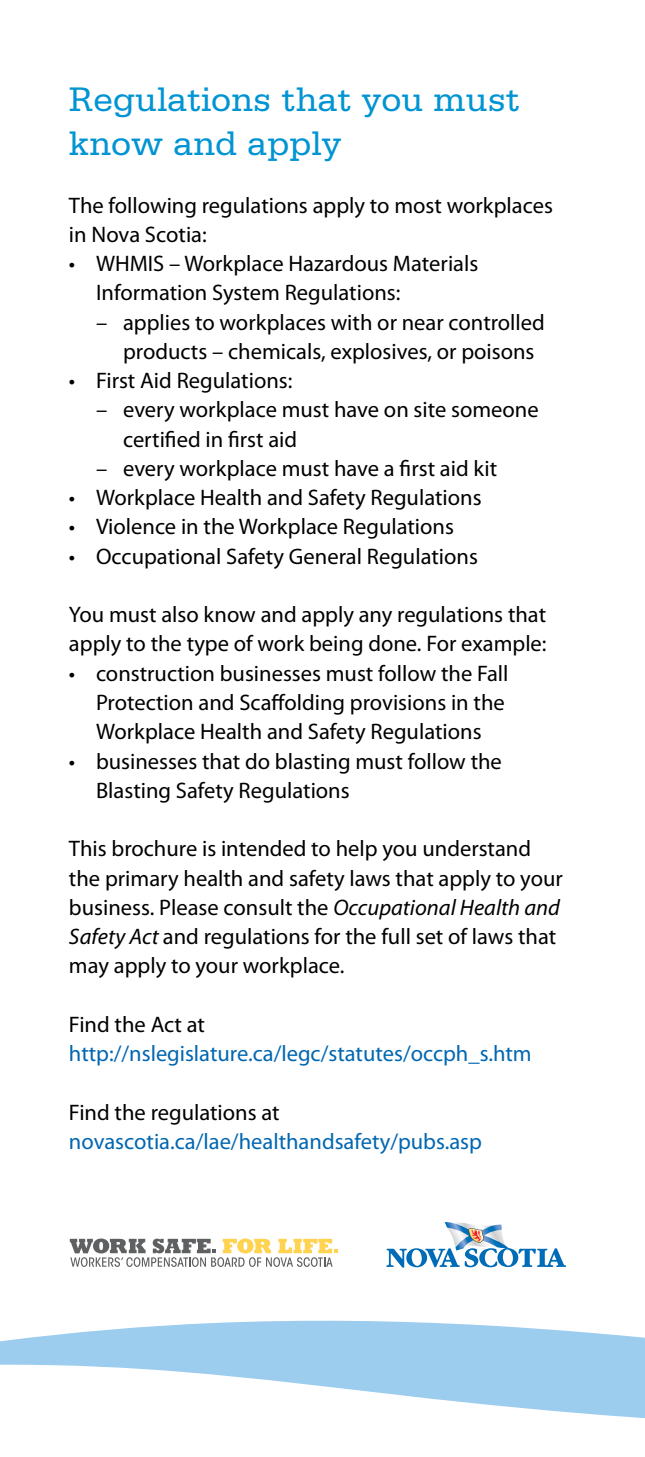
<style>
.page{position:relative;width:645px;height:1457px;background:#fff}
.page>*{position:absolute;margin:0;border:0;box-sizing:border-box;transform-origin:0 0}
.t1{font:36px/43.2px "Serifa Std";color:#0194d3}
.t2{font:22.5px/29.2px "Myriad Pro";color:#000}
.t3{font:22.5px "Myriad Pro";color:#0067b1}
.s1{font-style:italic}
</style>
<div class="page">
<svg style="left:386px;top:1222px;width:179px;height:45px"></svg>
<svg style="left:70px;top:1238px;width:267px;height:29px"></svg>
<svg style="left:0;top:1320px;width:644px;height:98px;fill:#9cccee"></svg>
<h1 class="t1" style="left:69px;top:78px;width:452px">Regulations that you must know and apply</h1>
<p class="t2" style="left:69px;top:190px;width:485px">The following regulations apply to most workplaces in Nova Scotia:</p>
<p class="t2" style="left:96px;top:249px;width:383px;text-indent:-27px">• WHMIS – Workplace Hazardous Materials<br>Information System Regulations:</p>
<p class="t2" style="left:123px;top:307px;width:423px;text-indent:-27px">– applies to workplaces with or near controlled products – chemicals, explosives, or poisons</p>
<p class="t2" style="left:69px;top:366px;width:225px">• First Aid Regulations:</p>
<p class="t2" style="left:123px;top:395px;width:417px;text-indent:-27px">– every workplace must have on site someone certified in first aid</p>
<p class="t2" style="left:96px;top:453px;width:402px">– every workplace must have a first aid kit</p>
<p class="t2" style="left:69px;top:483px;width:414px">• Workplace Health and Safety Regulations</p>
<p class="t2" style="left:69px;top:512px;width:386px">• Violence in the Workplace Regulations</p>
<p class="t2" style="left:69px;top:541px;width:410px">• Occupational Safety General Regulations</p>
<p class="t2" style="left:69px;top:600px;width:478px">You must also know and apply any regulations that apply to the type of work being done. For example:</p>
<p class="t2" style="left:96px;top:658px;width:413px;text-indent:-27px">• construction businesses must follow the Fall<br>Protection and Scaffolding provisions in the<br>Workplace Health and Safety Regulations</p>
<p class="t2" style="left:96px;top:746px;width:407px;text-indent:-27px">• businesses that do blasting must follow the<br>Blasting Safety Regulations</p>
<p class="t2" style="left:69px;top:834px;width:495px">This brochure is intended to help you understand the primary health and safety laws that apply to your business. Please consult the <span class="s1">Occupational Health and Safety Act</span> and regulations for the full set of laws that may apply to your workplace.</p>
<p class="t2" style="left:69px;top:1009px;width:137px">Find the Act at</p>
<p class="t3" style="left:69px;top:1039px;width:464px">http://nslegislature.ca/legc/statutes/occph_s.htm</p>
<p class="t2" style="left:69px;top:1097px;width:212px">Find the regulations at</p>
<p class="t3" style="left:69px;top:1127px;width:414px">novascotia.ca/lae/healthandsafety/pubs.asp</p>
</div>
